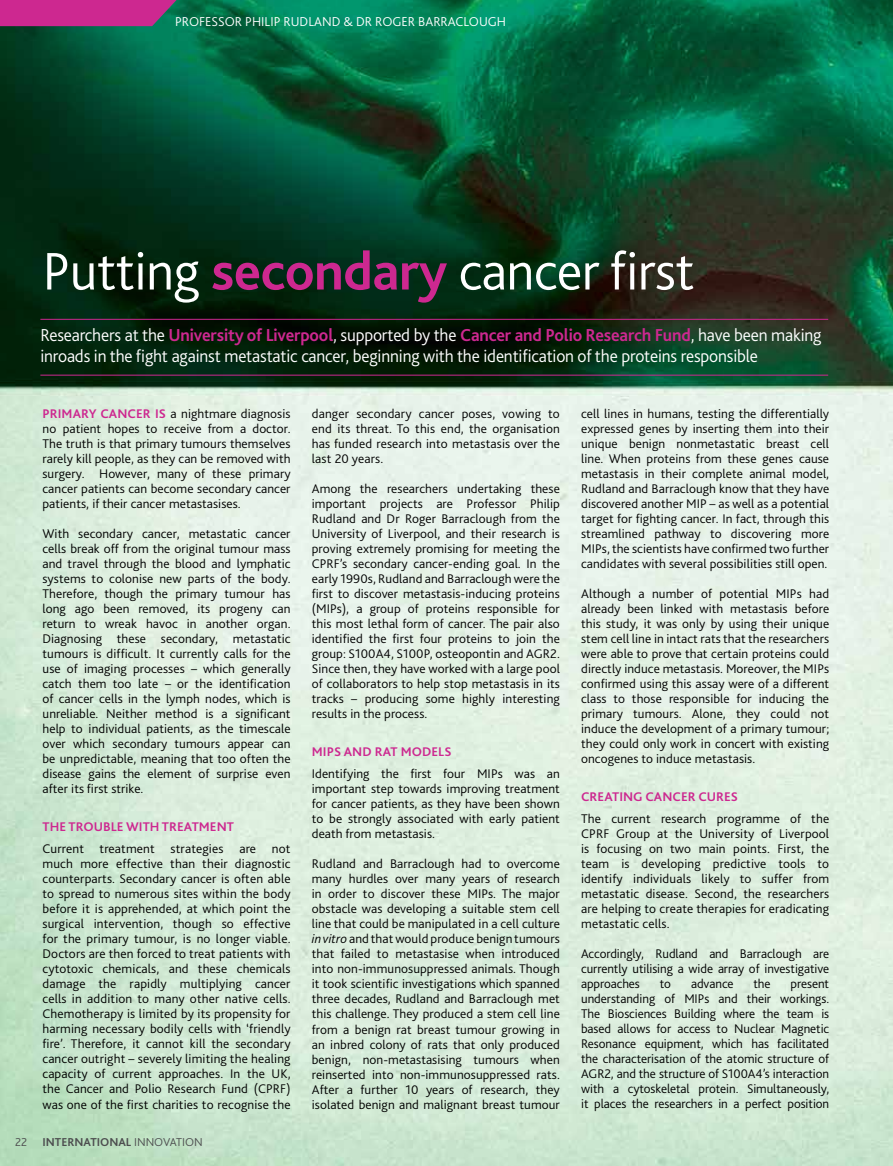
<style>
.page{position:relative;width:893px;height:1166px;background:#fff}
.page>*{position:absolute;margin:0;border:0;box-sizing:border-box;transform-origin:0 0}
.t1{font:300 55.2px "Bliss 2";letter-spacing:-.01em;color:#fff}
.t2{font:300 18.15px/21.1px "Bliss 2";letter-spacing:-.01em;color:#fff}
.t3{font:300 13.5px "Bliss 2";color:#fff}
.t4{font:300 13.2px/15px "Bliss 2";letter-spacing:.005em;color:#000;text-align:justify}
.t5{font:700 13.2px "Bliss 2";letter-spacing:.005em;color:#cd2890}
.t6{font:700 12px "Bliss 2";color:#4d4d4f}
.t7{font:300 12px "Bliss 2";color:#4d4d4f}
.s1{font-weight:700;color:#cd2890}
.s2{font-weight:300}
.s3{font-style:italic}
</style>
<div class="page">
<img style="left:0;top:0;width:893px;height:1165px">
<hr style="left:40px;top:319px;width:788px;height:1px;background:#cd2890">
<hr style="left:40px;top:375px;width:788px;height:1px;background:#cd2890">
<svg style="left:0;top:0;width:177px;height:26px;background:#be2e8c"></svg>
<p class="t3" style="left:175px;top:13px;width:332px">PROFESSOR PHILIP RUDLAND &amp; DR ROGER BARRACLOUGH</p>
<h1 class="t1" style="left:43px;top:237px;width:653px">Putting <span class="s1">secondary</span> cancer first</h1>
<h2 class="t2" style="left:40px;top:324px;width:783px">Researchers at the <span class="s1">University of Liverpool</span>, supported by the <span class="s1">Cancer and Polio Research Fund</span>, have been making inroads in the fight against metastatic cancer, beginning with the identification of the proteins responsible</h2>
<p class="t4" style="left:43px;top:405px;width:250px"><span class="s1">PRIMARY CANCER IS</span> a nightmare diagnosis no patient hopes to receive from a doctor.<br>The truth is that primary tumours themselves rarely kill people, as they can be removed with surgery. However, many of these primary cancer patients can become secondary cancer patients, if their cancer metastasises.</p>
<p class="t4" style="left:43px;top:525px;width:250px">With secondary cancer, metastatic cancer cells break off from the original tumour mass and travel through the blood and lymphatic systems to colonise new parts of the body.<br>Therefore, though the primary tumour has long ago been removed, its progeny can return to wreak havoc in another organ.<br>Diagnosing these secondary, metastatic tumours is difficult. It currently calls for the use of imaging processes – which generally catch them too late – or the identification of cancer cells in the lymph nodes, which is unreliable. Neither method is a significant help to individual patients, as the timescale over which secondary tumours appear can be unpredictable, meaning that too often the disease gains the element of surprise even after its first strike.</p>
<p class="t5" style="left:43px;top:817px;width:193px">THE TROUBLE WITH TREATMENT</p>
<p class="t4" style="left:43px;top:840px;width:250px">Current treatment strategies are not much more effective than their diagnostic counterparts. Secondary cancer is often able to spread to numerous sites within the body before it is apprehended, at which point the surgical intervention, though so effective for the primary tumour, is no longer viable.<br>Doctors are then forced to treat patients with cytotoxic chemicals, and these chemicals damage the rapidly multiplying cancer cells in addition to many other native cells.<br>Chemotherapy is limited by its propensity for harming necessary bodily cells with ‘friendly fire’. Therefore, it cannot kill the secondary cancer outright – severely limiting the healing capacity of current approaches. In the UK, the Cancer and Polio Research Fund (CPRF) was one of the first charities to recognise the</p>
<p class="t7" style="left:15px;top:1133px;width:14px">22</p>
<p class="t6" style="left:43px;top:1133px;width:162px">INTERNATIONAL <span class="s2">INNOVATION</span></p>
<p class="t4" style="left:312px;top:405px;width:250px">danger secondary cancer poses, vowing to end its threat. To this end, the organisation has funded research into metastasis over the last 20 years.</p>
<p class="t4" style="left:312px;top:480px;width:250px">Among the researchers undertaking these important projects are Professor Philip Rudland and Dr Roger Barraclough from the University of Liverpool, and their research is proving extremely promising for meeting the CPRF’s secondary cancer-ending goal. In the early 1990s, Rudland and Barraclough were the first to discover metastasis-inducing proteins (MIPs), a group of proteins responsible for this most lethal form of cancer. The pair also identified the first four proteins to join the group: S100A4, S100P, osteopontin and AGR2.<br>Since then, they have worked with a large pool of collaborators to help stop metastasis in its tracks – producing some highly interesting results in the process.</p>
<p class="t5" style="left:312px;top:743px;width:141px">MIPS AND RAT MODELS</p>
<p class="t4" style="left:312px;top:765px;width:250px">Identifying the first four MIPs was an important step towards improving treatment for cancer patients, as they have been shown to be strongly associated with early patient death from metastasis.</p>
<p class="t4" style="left:312px;top:855px;width:250px">Rudland and Barraclough had to overcome many hurdles over many years of research in order to discover these MIPs. The major obstacle was developing a suitable stem cell line that could be manipulated in a cell culture <span class="s3">in vitro</span> and that would produce benign tumours that failed to metastasise when introduced into non-immunosuppressed animals. Though it took scientific investigations which spanned three decades, Rudland and Barraclough met this challenge. They produced a stem cell line from a benign rat breast tumour growing in an inbred colony of rats that only produced benign, non-metastasising tumours when reinserted into non-immunosuppressed rats.<br>After a further 10 years of research, they isolated benign and malignant breast tumour</p>
<p class="t4" style="left:581px;top:405px;width:250px">cell lines in humans, testing the differentially expressed genes by inserting them into their unique benign nonmetastatic breast cell line. When proteins from these genes cause metastasis in their complete animal model, Rudland and Barraclough know that they have discovered another MIP – as well as a potential target for fighting cancer. In fact, through this streamlined pathway to discovering more MIPs, the scientists have confirmed two further candidates with several possibilities still open.</p>
<p class="t4" style="left:581px;top:585px;width:250px">Although a number of potential MIPs had already been linked with metastasis before this study, it was only by using their unique stem cell line in intact rats that the researchers were able to prove that certain proteins could directly induce metastasis. Moreover, the MIPs confirmed using this assay were of a different class to those responsible for inducing the primary tumours. Alone, they could not induce the development of a primary tumour; they could only work in concert with existing oncogenes to induce metastasis.</p>
<p class="t5" style="left:581px;top:788px;width:158px">CREATING CANCER CURES</p>
<p class="t4" style="left:581px;top:811px;width:250px">The current research programme of the CPRF Group at the University of Liverpool is focusing on two main points. First, the team is developing predictive tools to identify individuals likely to suffer from metastatic disease. Second, the researchers are helping to create therapies for eradicating metastatic cells.</p>
<p class="t4" style="left:581px;top:945px;width:250px">Accordingly, Rudland and Barraclough are currently utilising a wide array of investigative approaches</p>
<p class="t4" style="left:660px;top:975px;width:13px">to</p>
<p class="t4" style="left:691px;top:975px;width:44px">advance</p>
<p class="t4" style="left:753px;top:975px;width:19px">the</p>
<p class="t4" style="left:581px;top:975px;width:250px;text-indent:209px">present understanding of MIPs and their workings.<br>The Biosciences Building where the team is based allows for access to Nuclear Magnetic Resonance equipment, which has facilitated the characterisation of the atomic structure of AGR2, and the structure of S100A4’s interaction with a cytoskeletal protein. Simultaneously, it places the researchers in a perfect position</p>
</div>
